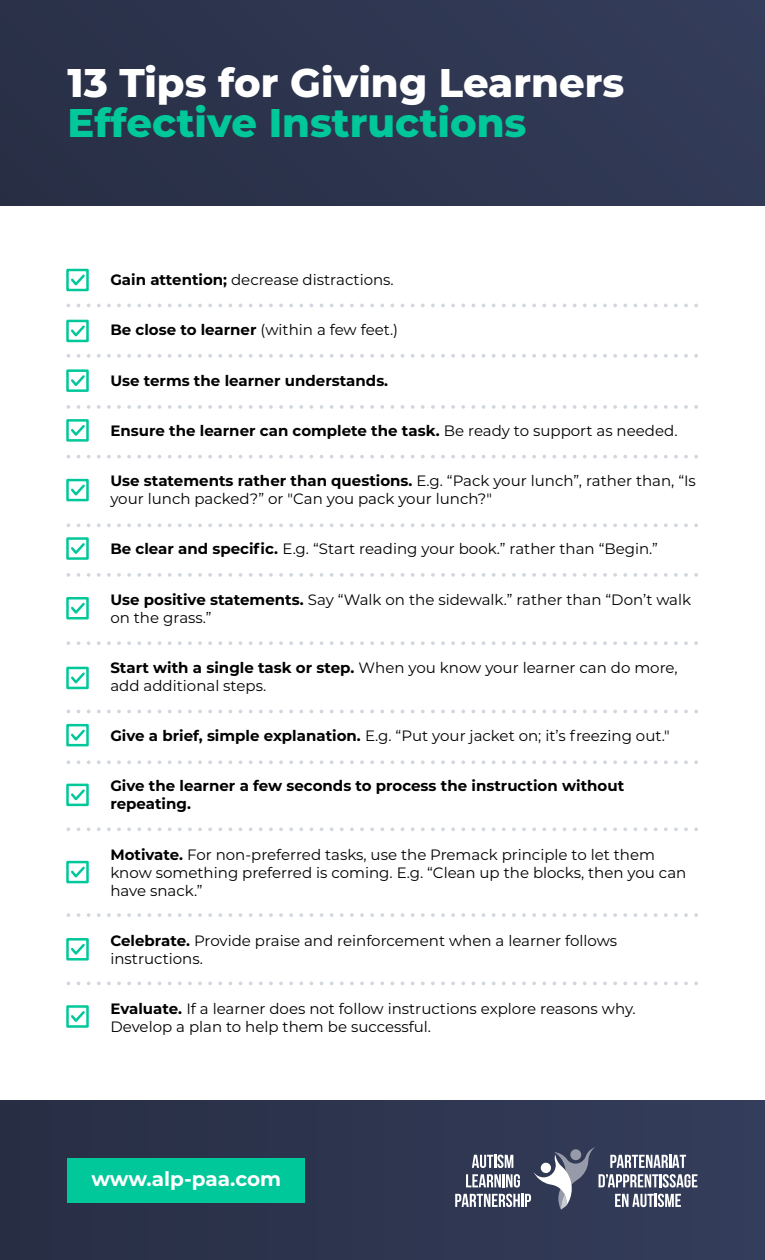
<style>
.page{position:relative;width:765px;height:1260px;background:#fff}
.page>*{position:absolute;margin:0;border:0;box-sizing:border-box;transform-origin:0 0}
.t1{font:800 40px "Montserrat";color:#fff}
.t2{font:800 40px "Montserrat";color:#00c89a}
.t3{font:700 20px "Montserrat";letter-spacing:-.005em;color:#fff}
.t4{font:15px/18px "Montserrat";color:#000}
.t5{font:700 15px/18px "Montserrat";color:#000}
.s1{font-weight:700}
.s2{font-weight:400}
</style>
<div class="page">
<div style="left:0;top:0;width:765px;height:205px;background:#2d354f"></div>
<div style="left:0;top:1101px;width:765px;height:159px;background:#2d354f"></div>
<div style="left:68px;top:1158px;width:237px;height:45px;background:#00c89a"></div>
<svg style="left:455px;top:1147px;width:243px;height:63px"></svg>
<svg style="left:68px;top:304px;width:629px;height:3px"></svg>
<svg style="left:68px;top:354px;width:629px;height:4px"></svg>
<svg style="left:68px;top:405px;width:629px;height:4px"></svg>
<svg style="left:68px;top:455px;width:629px;height:3px"></svg>
<svg style="left:68px;top:523px;width:629px;height:4px"></svg>
<svg style="left:68px;top:573px;width:629px;height:4px"></svg>
<svg style="left:68px;top:641px;width:629px;height:4px"></svg>
<svg style="left:68px;top:710px;width:629px;height:3px"></svg>
<svg style="left:68px;top:760px;width:629px;height:4px"></svg>
<svg style="left:68px;top:827px;width:629px;height:4px"></svg>
<svg style="left:68px;top:913px;width:629px;height:4px"></svg>
<svg style="left:68px;top:982px;width:629px;height:3px"></svg>
<div style="left:66px;top:269px;width:23px;height:22px;border:2px solid #00c89a"></div>
<svg style="left:71px;top:272px;width:16px;height:16px"></svg>
<div style="left:66px;top:320px;width:23px;height:22px;border:2px solid #00c89a"></div>
<svg style="left:71px;top:323px;width:16px;height:16px"></svg>
<div style="left:66px;top:369px;width:23px;height:23px;border:2px solid #00c89a"></div>
<svg style="left:71px;top:373px;width:16px;height:16px"></svg>
<div style="left:66px;top:419px;width:23px;height:23px;border:2px solid #00c89a"></div>
<svg style="left:71px;top:423px;width:16px;height:15px"></svg>
<div style="left:66px;top:479px;width:23px;height:22px;border:2px solid #00c89a"></div>
<svg style="left:71px;top:482px;width:16px;height:16px"></svg>
<div style="left:66px;top:537px;width:23px;height:23px;border:2px solid #00c89a"></div>
<svg style="left:71px;top:541px;width:16px;height:16px"></svg>
<div style="left:66px;top:597px;width:23px;height:22px;border:2px solid #00c89a"></div>
<svg style="left:71px;top:600px;width:16px;height:16px"></svg>
<div style="left:66px;top:667px;width:23px;height:22px;border:2px solid #00c89a"></div>
<svg style="left:71px;top:670px;width:16px;height:16px"></svg>
<div style="left:66px;top:724px;width:23px;height:22px;border:2px solid #00c89a"></div>
<svg style="left:71px;top:727px;width:16px;height:16px"></svg>
<div style="left:66px;top:784px;width:23px;height:22px;border:2px solid #00c89a"></div>
<svg style="left:71px;top:787px;width:16px;height:16px"></svg>
<div style="left:66px;top:861px;width:23px;height:22px;border:2px solid #00c89a"></div>
<svg style="left:71px;top:864px;width:16px;height:16px"></svg>
<div style="left:66px;top:938px;width:23px;height:23px;border:2px solid #00c89a"></div>
<svg style="left:71px;top:942px;width:16px;height:15px"></svg>
<div style="left:66px;top:1005px;width:23px;height:23px;border:2px solid #00c89a"></div>
<svg style="left:71px;top:1009px;width:16px;height:16px"></svg>
<h1 class="t1" style="left:68px;top:54px;width:558px">13 Tips for Giving Learners</h1>
<h1 class="t2" style="left:68px;top:94px;width:460px">Effective Instructions</h1>
<p class="t4" style="left:110px;top:270px;width:285px"><span class="s1">Gain attention;</span> decrease distractions.</p>
<p class="t4" style="left:110px;top:321px;width:289px"><span class="s1">Be close to learner</span> (within a few feet.)</p>
<p class="t5" style="left:110px;top:371px;width:279px">Use terms the learner understands.</p>
<p class="t5" style="left:110px;top:421px;width:569px">Ensure the learner can complete the task. <span class="s2">Be ready to support as needed.</span></p>
<p class="t4" style="left:110px;top:471px;width:587px"><span class="s1">Use statements rather than questions.</span> E.g. “Pack your lunch”, rather than, “Is your lunch packed?” or "Can you pack your lunch?"</p>
<p class="t4" style="left:110px;top:540px;width:549px"><span class="s1">Be clear and specific.</span> E.g. “Start reading your book.” rather than “Begin.”</p>
<p class="t4" style="left:110px;top:590px;width:582px"><span class="s1">Use positive statements.</span> Say “Walk on the sidewalk.” rather than “Don’t walk on the grass.”</p>
<p class="t4" style="left:110px;top:658px;width:569px"><span class="s1">Start with a single task or step.</span> When you know your learner can do more, add additional steps.</p>
<p class="t4" style="left:110px;top:726px;width:561px"><span class="s1">Give a brief, simple explanation.</span> E.g. “Put your jacket on; it’s freezing out."</p>
<p class="t5" style="left:110px;top:776px;width:515px">Give the learner a few seconds to process the instruction without repeating.</p>
<p class="t4" style="left:110px;top:845px;width:577px"><span class="s1">Motivate.</span> For non-preferred tasks, use the Premack principle to let them know something preferred is coming. E.g. “Clean up the blocks, then you can have snack.”</p>
<p class="t4" style="left:110px;top:931px;width:508px"><span class="s1">Celebrate.</span> Provide praise and reinforcement when a learner follows instructions.</p>
<p class="t4" style="left:110px;top:999px;width:527px"><span class="s1">Evaluate.</span> If a learner does not follow instructions explore reasons why.<br>Develop a plan to help them be successful.</p>
<h2 class="t3" style="left:91px;top:1165px;width:191px">www.alp-paa.com</h2>
</div>
